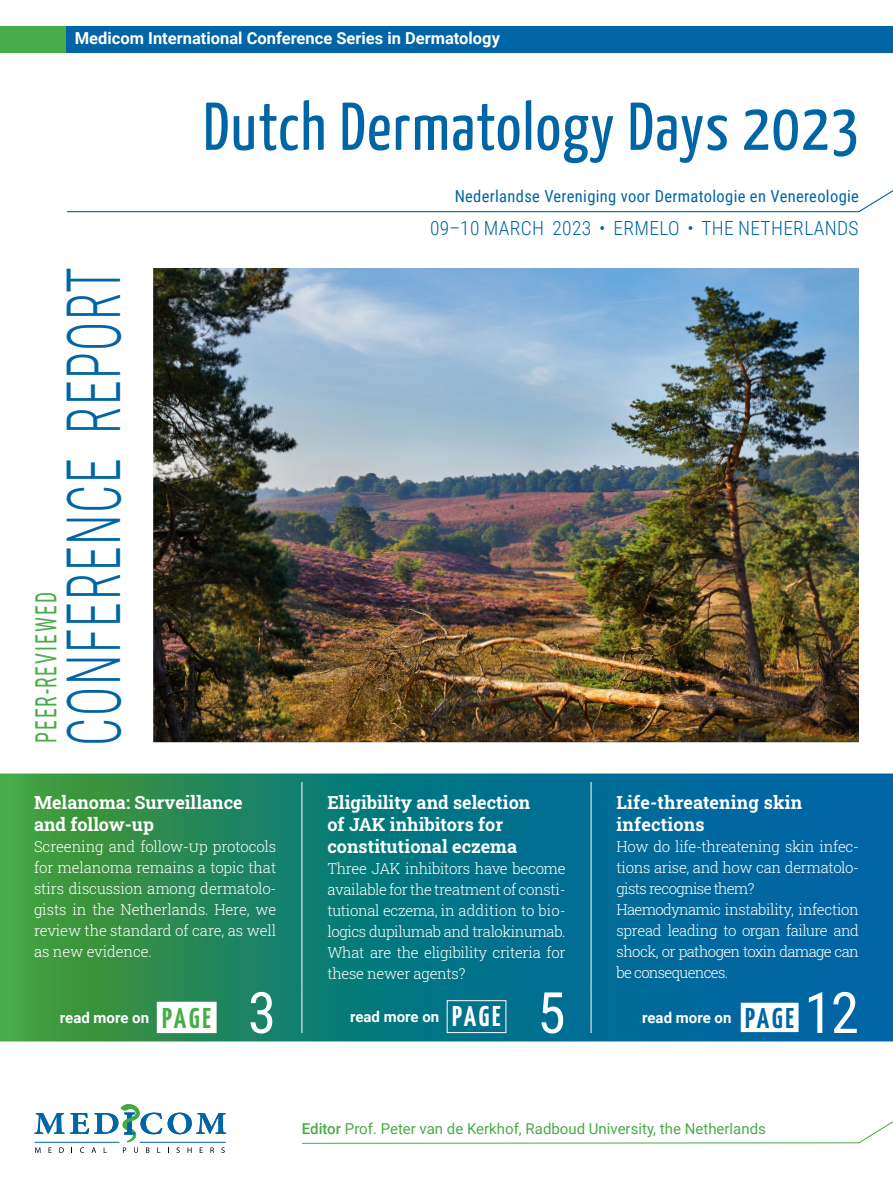
<style>
.page{position:relative;width:893px;height:1191px;background:#fff}
.page>*{position:absolute;margin:0;border:0;box-sizing:border-box;transform-origin:0 0}
.t1{font:300 74.25px "Roboto Condensed";letter-spacing:.035em;color:#0065a4;scale:.67 1}
.Congress_name{font:200 67.5px "Yanone Kaffeesatz";letter-spacing:.02em;color:#0065a4}
.cijfer_in_colorbox{font:57px "Roboto Condensed";color:#fff}
.t2{font:29.25px "Roboto Condensed";letter-spacing:.105em;color:#48ac48;scale:.67 1}
.t3{font:200 28.5px "Yanone Kaffeesatz";color:#48ac48}
.t4{font:200 28.5px "Yanone Kaffeesatz";color:#fff}
.t5{font:200 28.5px "Yanone Kaffeesatz";color:#0065a4}
.date_and_place{font:300 19.5px "Roboto Condensed";letter-spacing:.015em;color:#0065a4}
.Header_in_colorbox{font:18px/21.6px "Roboto Slab";color:#fff}
.fullname-spelled_out{font:16.5px "Roboto Condensed";letter-spacing:.02em;color:#0065a4}
.Blue_line_text{font:700 16.5px "Roboto";color:#fff}
.text_in_colorbox{font:300 15px/21px "Roboto Slab";letter-spacing:-.025em;color:#fff;text-align:justify}
.Header_in_colorbox-2{font:300 15px/21px "Roboto Slab";letter-spacing:-.02em;color:#fff;text-align:justify}
.editor_basic{font:15px "Roboto";color:#48ac48}
.t6{font:700 15px "Roboto";color:#fff}
.text_in_colorbox-2{font:300 15px "Roboto Slab";letter-spacing:-.05em;color:#fff}
.s1{font-weight:500}
</style>
<div class="page">
<svg style="left:66px;top:190px;width:827px;height:23px"></svg>
<div style="left:0;top:26px;width:67px;height:27px;background:#48ac48"></div>
<div style="left:66px;top:26px;width:827px;height:27px;background:#0065a4"></div>
<svg style="left:35px;top:1113px;width:29px;height:20px"></svg>
<svg style="left:168px;top:1112px;width:58px;height:22px"></svg>
<svg style="left:35px;top:1147px;width:6px;height:5px"></svg>
<svg style="left:59px;top:1147px;width:5px;height:6px"></svg>
<svg style="left:70px;top:1104px;width:92px;height:49px"></svg>
<svg style="left:176px;top:1147px;width:4px;height:6px"></svg>
<svg style="left:188px;top:1147px;width:4px;height:5px"></svg>
<svg style="left:210px;top:1147px;width:4px;height:5px"></svg>
<svg style="left:221px;top:1147px;width:4px;height:6px"></svg>
<hr style="left:35px;top:1142px;width:84px;height:1px;background:#0065a4">
<hr style="left:140px;top:1142px;width:86px;height:1px;background:#0065a4">
<svg style="left:302px;top:1121px;width:591px;height:22px"></svg>
<img style="left:153px;top:268px;width:706px;height:474px">
<svg style="left:0;top:773px;width:893px;height:268px;background:#11797c"></svg>
<hr style="left:302px;top:782px;width:1px;height:204px;background:#fff">
<hr style="left:591px;top:782px;width:1px;height:204px;background:#fff">
<hr style="left:302px;top:986px;width:1px;height:47px;background:#fff">
<hr style="left:591px;top:986px;width:1px;height:47px;background:#fff">
<div style="left:157px;top:1002px;width:59px;height:30px;background:#fff"></div>
<div style="left:157px;top:1001px;width:59px;height:32px;border:1px solid #fff"></div>
<div style="left:447px;top:1000px;width:59px;height:33px;border:1px solid #fff"></div>
<div style="left:740px;top:1002px;width:59px;height:30px;background:#fff"></div>
<div style="left:740px;top:1001px;width:59px;height:32px;border:1px solid #0065a4"></div>
<p class="Blue_line_text" style="left:75px;top:27px;width:427px">Medicom International Conference Series in Dermatology</p>
<p class="t2" style="left:25px;top:743px;width:226px;rotate:-90deg">PEER-REVIEWED</p>
<p class="t1" style="left:42px;top:745px;width:716px;rotate:-90deg">CONFERENCE REPORT</p>
<p class="Congress_name" style="left:203px;top:78px;width:657px">Dutch Dermatology Days 2023</p>
<p class="fullname-spelled_out" style="left:455px;top:185px;width:406px">Nederlandse Vereniging voor Dermatologie en Venereologie</p>
<p class="date_and_place" style="left:430px;top:215px;width:430px">09–10 MARCH 2023 • ERMELO • THE NETHERLANDS</p>
<p class="Header_in_colorbox" style="left:34px;top:791px;width:210px">Melanoma: Surveillance and follow-up</p>
<p class="text_in_colorbox" style="left:34px;top:835px;width:244px">Screening and follow-Up protocols for melanoma remains a topic that stirs discussion among dermatolo&shy;gists in the Netherlands. Here, we review the standard of care, as well as new evidence.</p>
<p class="t6" style="left:60px;top:1007px;width:91px">read more on</p>
<p class="t3" style="left:162px;top:997px;width:50px">PAGE</p>
<p class="cijfer_in_colorbox" style="left:248px;top:972px;width:30px">3</p>
<p class="Header_in_colorbox" style="left:327px;top:791px;width:204px">Eligibility and selection of JAK inhibitors for constitutional eczema</p>
<p class="Header_in_colorbox-2" style="left:327px;top:857px;width:240px">Three JAK inhibitors have become available for the treatment of consti&shy;tutional eczema, in addition to bio&shy;logics dupilumab and tralokinumab.<br>What are the eligibility criteria for these newer agents?</p>
<p class="t6" style="left:350px;top:1006px;width:91px">read more on</p>
<p class="t4" style="left:452px;top:996px;width:50px">PAGE</p>
<p class="cijfer_in_colorbox" style="left:537px;top:972px;width:30px">5</p>
<p class="Header_in_colorbox" style="left:617px;top:791px;width:187px">Life-threatening skin infections</p>
<p class="text_in_colorbox" style="left:617px;top:835px;width:244px">How do life-threatening skin infec&shy;tions arise, and how can dermatolo-</p>
<p class="text_in_colorbox-2" style="left:617px;top:878px;width:139px">gists recognise them?</p>
<p class="text_in_colorbox" style="left:617px;top:898px;width:244px">Haemodynamic instability, infection spread leading to organ failure and shock, or pathogen toxin damage can be consequences.</p>
<p class="t6" style="left:642px;top:1007px;width:91px">read more on</p>
<p class="t5" style="left:745px;top:997px;width:50px">PAGE</p>
<p class="cijfer_in_colorbox" style="left:804px;top:972px;width:56px">12</p>
<p class="editor_basic" style="left:302px;top:1118px;width:465px"><span class="s1">Editor</span> Prof. Peter van de Kerkhof, Radboud University, the Netherlands</p>
</div>
